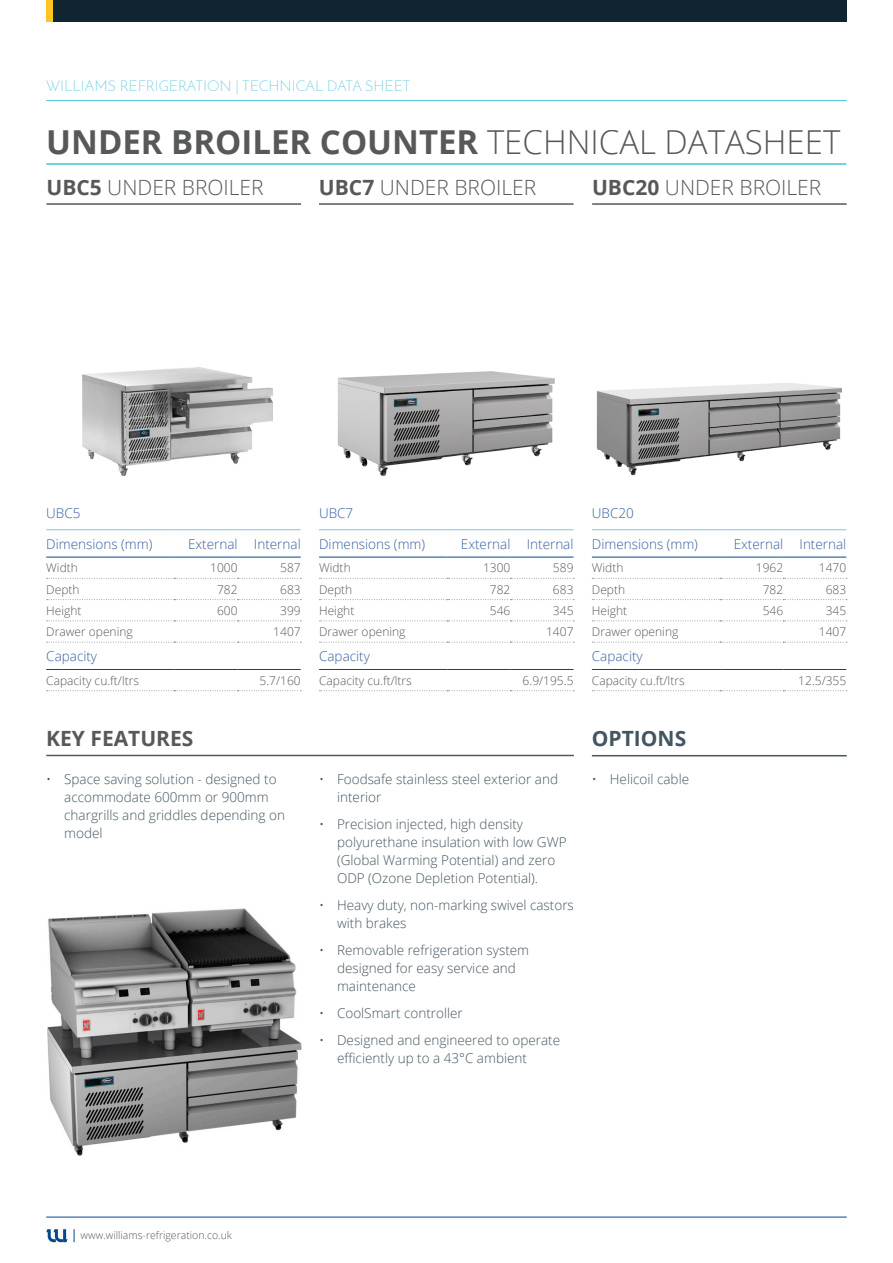
<style>
.page{position:relative;width:893px;height:1263px;background:#fff}
.page>*{position:absolute;margin:0;border:0;box-sizing:border-box;transform-origin:0 0}
.t1{font:700 33px "Open Sans";color:#57585a}
.t2{font:300 21px "Open Sans";color:#57585a}
.t3{font:700 21px "Open Sans";color:#57585a}
.t4{font:700 21px "Open Sans";color:#435561}
.t5{font:300 15px "Josefin Sans";color:#6fcde3}
.t6{font:300 13.5px/18px "Open Sans";color:#435561}
.Table-H4-Light{font:300 13.5px "Open Sans";color:#365fa0}
.Table-H4-LightRight{font:300 13.5px "Open Sans";color:#365fa0}
.TableBody_Data{font:300 12px "Open Sans";color:#57585a}
.Table_Body_Right{font:300 12px "Open Sans";color:#57585a}
.t7{font:300 10.5px "Open Sans";color:#57585a}
.s1{font-weight:300}
.s2{font-weight:700}
</style>
<div class="page">
<hr style="left:46px;top:755px;width:528px;height:1px;background:#57585a">
<hr style="left:592px;top:755px;width:255px;height:1px;background:#435561">
<hr style="left:46px;top:203px;width:255px;height:2px;background:#57585a">
<hr style="left:319px;top:203px;width:255px;height:2px;background:#57585a">
<hr style="left:592px;top:203px;width:255px;height:2px;background:#57585a">
<hr style="left:46px;top:163px;width:800px;height:2px;background:#42c3dc">
<hr style="left:46px;top:100px;width:801px;height:1px;background:#42c3dc">
<div style="left:53px;top:0;width:794px;height:21px;background:#112530"></div>
<div style="left:47px;top:0;width:6px;height:21px;background:#fec422"></div>
<svg style="left:47px;top:578px;width:254px;height:1px"></svg>
<svg style="left:47px;top:599px;width:254px;height:1px"></svg>
<svg style="left:47px;top:620px;width:254px;height:1px"></svg>
<svg style="left:47px;top:690px;width:254px;height:1px"></svg>
<svg style="left:47px;top:642px;width:254px;height:1px"></svg>
<hr style="left:46px;top:669px;width:128px;height:1px;background:#014990">
<hr style="left:174px;top:669px;width:64px;height:1px;background:#014990">
<hr style="left:238px;top:669px;width:63px;height:1px;background:#014990">
<hr style="left:46px;top:557px;width:128px;height:1px;background:#014990">
<hr style="left:174px;top:557px;width:64px;height:1px;background:#014990">
<hr style="left:238px;top:557px;width:63px;height:1px;background:#014990">
<hr style="left:46px;top:529px;width:128px;height:1px;background:#6fcde3">
<hr style="left:174px;top:529px;width:64px;height:1px;background:#6fcde3">
<hr style="left:238px;top:529px;width:63px;height:1px;background:#6fcde3">
<svg style="left:592px;top:578px;width:255px;height:1px"></svg>
<svg style="left:592px;top:599px;width:255px;height:1px"></svg>
<svg style="left:592px;top:620px;width:255px;height:1px"></svg>
<svg style="left:592px;top:690px;width:255px;height:1px"></svg>
<svg style="left:592px;top:642px;width:255px;height:1px"></svg>
<hr style="left:592px;top:669px;width:128px;height:1px;background:#014990">
<hr style="left:720px;top:669px;width:63px;height:1px;background:#014990">
<hr style="left:783px;top:669px;width:63px;height:1px;background:#014990">
<hr style="left:592px;top:557px;width:128px;height:1px;background:#014990">
<hr style="left:720px;top:557px;width:63px;height:1px;background:#014990">
<hr style="left:783px;top:557px;width:63px;height:1px;background:#014990">
<hr style="left:592px;top:529px;width:128px;height:1px;background:#6fcde3">
<hr style="left:720px;top:529px;width:63px;height:1px;background:#6fcde3">
<hr style="left:783px;top:529px;width:63px;height:1px;background:#6fcde3">
<svg style="left:319px;top:578px;width:255px;height:1px"></svg>
<svg style="left:319px;top:599px;width:255px;height:1px"></svg>
<svg style="left:319px;top:620px;width:255px;height:1px"></svg>
<svg style="left:319px;top:690px;width:255px;height:1px"></svg>
<svg style="left:319px;top:642px;width:255px;height:1px"></svg>
<hr style="left:319px;top:669px;width:128px;height:1px;background:#014990">
<hr style="left:447px;top:669px;width:63px;height:1px;background:#014990">
<hr style="left:510px;top:669px;width:63px;height:1px;background:#014990">
<hr style="left:319px;top:557px;width:128px;height:1px;background:#014990">
<hr style="left:447px;top:557px;width:63px;height:1px;background:#014990">
<hr style="left:510px;top:557px;width:63px;height:1px;background:#014990">
<hr style="left:319px;top:529px;width:128px;height:1px;background:#6fcde3">
<hr style="left:447px;top:529px;width:63px;height:1px;background:#6fcde3">
<hr style="left:510px;top:529px;width:63px;height:1px;background:#6fcde3">
<img style="left:338px;top:371px;width:216px;height:104px">
<img style="left:597px;top:383px;width:245px;height:92px">
<img style="left:82px;top:368px;width:190px;height:107px">
<img style="left:48px;top:909px;width:253px;height:246px">
<hr style="left:46px;top:1217px;width:801px;height:1px;background:#014990">
<svg style="left:46px;top:1229px;width:22px;height:13px"></svg>
<svg style="left:74px;top:1229px;width:1px;height:13px"></svg>
<p class="t5" style="left:46px;top:77px;width:366px">WILLIAMS REFRIGERATION | TECHNICAL DATA SHEET</p>
<h1 class="t1" style="left:46px;top:119px;width:795px">UNDER BROILER COUNTER <span class="s1">TECHNICAL DATASHEET</span></h1>
<h4 class="t2" style="left:46px;top:173px;width:219px"><span class="s2">UBC5</span> UNDER BROILER</h4>
<h4 class="t2" style="left:319px;top:173px;width:219px"><span class="s2">UBC7</span> UNDER BROILER</h4>
<h4 class="t2" style="left:592px;top:173px;width:231px"><span class="s2">UBC20</span> UNDER BROILER</h4>
<p class="Table-H4-Light" style="left:46px;top:504px;width:36px">UBC5</p>
<p class="Table-H4-Light" style="left:46px;top:534px;width:108px">Dimensions (mm)</p>
<p class="Table-H4-LightRight" style="left:188px;top:534px;width:51px">External</p>
<p class="Table-H4-LightRight" style="left:254px;top:534px;width:48px">Internal</p>
<p class="TableBody_Data" style="left:46px;top:560px;width:33px">Width</p>
<p class="Table_Body_Right" style="left:210px;top:560px;width:29px">1000</p>
<p class="Table_Body_Right" style="left:280px;top:560px;width:22px">587</p>
<p class="TableBody_Data" style="left:46px;top:581px;width:35px">Depth</p>
<p class="Table_Body_Right" style="left:217px;top:581px;width:22px">782</p>
<p class="Table_Body_Right" style="left:280px;top:581px;width:22px">683</p>
<p class="TableBody_Data" style="left:46px;top:602px;width:37px">Height</p>
<p class="Table_Body_Right" style="left:217px;top:602px;width:22px">600</p>
<p class="Table_Body_Right" style="left:280px;top:602px;width:22px">399</p>
<p class="TableBody_Data" style="left:46px;top:623px;width:88px">Drawer opening</p>
<p class="Table_Body_Right" style="left:273px;top:623px;width:29px">1407</p>
<p class="Table-H4-Light" style="left:46px;top:647px;width:52px">Capacity</p>
<p class="TableBody_Data" style="left:46px;top:672px;width:94px">Capacity cu.ft/ltrs</p>
<p class="Table_Body_Right" style="left:259px;top:672px;width:43px">5.7/160</p>
<p class="Table-H4-Light" style="left:319px;top:504px;width:36px">UBC7</p>
<p class="Table-H4-Light" style="left:319px;top:534px;width:108px">Dimensions (mm)</p>
<p class="Table-H4-LightRight" style="left:461px;top:534px;width:51px">External</p>
<p class="Table-H4-LightRight" style="left:527px;top:534px;width:48px">Internal</p>
<p class="TableBody_Data" style="left:319px;top:560px;width:33px">Width</p>
<p class="Table_Body_Right" style="left:483px;top:560px;width:29px">1300</p>
<p class="Table_Body_Right" style="left:553px;top:560px;width:22px">589</p>
<p class="TableBody_Data" style="left:319px;top:581px;width:35px">Depth</p>
<p class="Table_Body_Right" style="left:490px;top:581px;width:22px">782</p>
<p class="Table_Body_Right" style="left:553px;top:581px;width:22px">683</p>
<p class="TableBody_Data" style="left:319px;top:602px;width:37px">Height</p>
<p class="Table_Body_Right" style="left:490px;top:602px;width:22px">546</p>
<p class="Table_Body_Right" style="left:553px;top:602px;width:22px">345</p>
<p class="TableBody_Data" style="left:319px;top:623px;width:88px">Drawer opening</p>
<p class="Table_Body_Right" style="left:546px;top:623px;width:29px">1407</p>
<p class="Table-H4-Light" style="left:319px;top:647px;width:52px">Capacity</p>
<p class="TableBody_Data" style="left:319px;top:672px;width:94px">Capacity cu.ft/ltrs</p>
<p class="Table_Body_Right" style="left:523px;top:672px;width:52px">6.9/195.5</p>
<h4 class="t3" style="left:46px;top:724px;width:149px">KEY FEATURES</h4>
<p class="t6" style="left:64px;top:770px;width:222px;text-indent:-18px">• Space saving solution - designed to accommodate 600mm or 900mm chargrills and griddles depending on model</p>
<p class="t6" style="left:337px;top:770px;width:222px;text-indent:-18px">• Foodsafe stainless steel exterior and interior</p>
<p class="t6" style="left:337px;top:815px;width:231px;text-indent:-18px">• Precision injected, high density polyurethane insulation with low GWP (Global Warming Potential) and zero ODP (Ozone Depletion Potential).</p>
<p class="t6" style="left:337px;top:896px;width:238px;text-indent:-18px">• Heavy duty, non-marking swivel castors with brakes</p>
<p class="t6" style="left:337px;top:941px;width:194px;text-indent:-18px">• Removable refrigeration system designed for easy service and maintenance</p>
<p class="t6" style="left:319px;top:1004px;width:145px">• CoolSmart controller</p>
<p class="t6" style="left:337px;top:1031px;width:225px;text-indent:-18px">• Designed and engineered to operate efficiently up to a 43°C ambient</p>
<p class="Table-H4-Light" style="left:592px;top:504px;width:43px">UBC20</p>
<p class="Table-H4-Light" style="left:592px;top:534px;width:108px">Dimensions (mm)</p>
<p class="Table-H4-LightRight" style="left:734px;top:534px;width:51px">External</p>
<p class="Table-H4-LightRight" style="left:800px;top:534px;width:48px">Internal</p>
<p class="TableBody_Data" style="left:592px;top:560px;width:33px">Width</p>
<p class="Table_Body_Right" style="left:756px;top:560px;width:29px">1962</p>
<p class="Table_Body_Right" style="left:819px;top:560px;width:29px">1470</p>
<p class="TableBody_Data" style="left:592px;top:581px;width:35px">Depth</p>
<p class="Table_Body_Right" style="left:763px;top:581px;width:22px">782</p>
<p class="Table_Body_Right" style="left:826px;top:581px;width:22px">683</p>
<p class="TableBody_Data" style="left:592px;top:602px;width:37px">Height</p>
<p class="Table_Body_Right" style="left:763px;top:602px;width:22px">546</p>
<p class="Table_Body_Right" style="left:826px;top:602px;width:22px">345</p>
<p class="TableBody_Data" style="left:592px;top:623px;width:88px">Drawer opening</p>
<p class="Table_Body_Right" style="left:819px;top:623px;width:29px">1407</p>
<p class="Table-H4-Light" style="left:592px;top:647px;width:52px">Capacity</p>
<p class="TableBody_Data" style="left:592px;top:672px;width:94px">Capacity cu.ft/ltrs</p>
<p class="Table_Body_Right" style="left:798px;top:672px;width:50px">12.5/355</p>
<h4 class="t4" style="left:592px;top:724px;width:96px">OPTIONS</h4>
<p class="t6" style="left:592px;top:770px;width:99px">• Helicoil cable</p>
<p class="t7" style="left:81px;top:1228px;width:153px">www.williams-refrigeration.co.uk</p>
</div>
